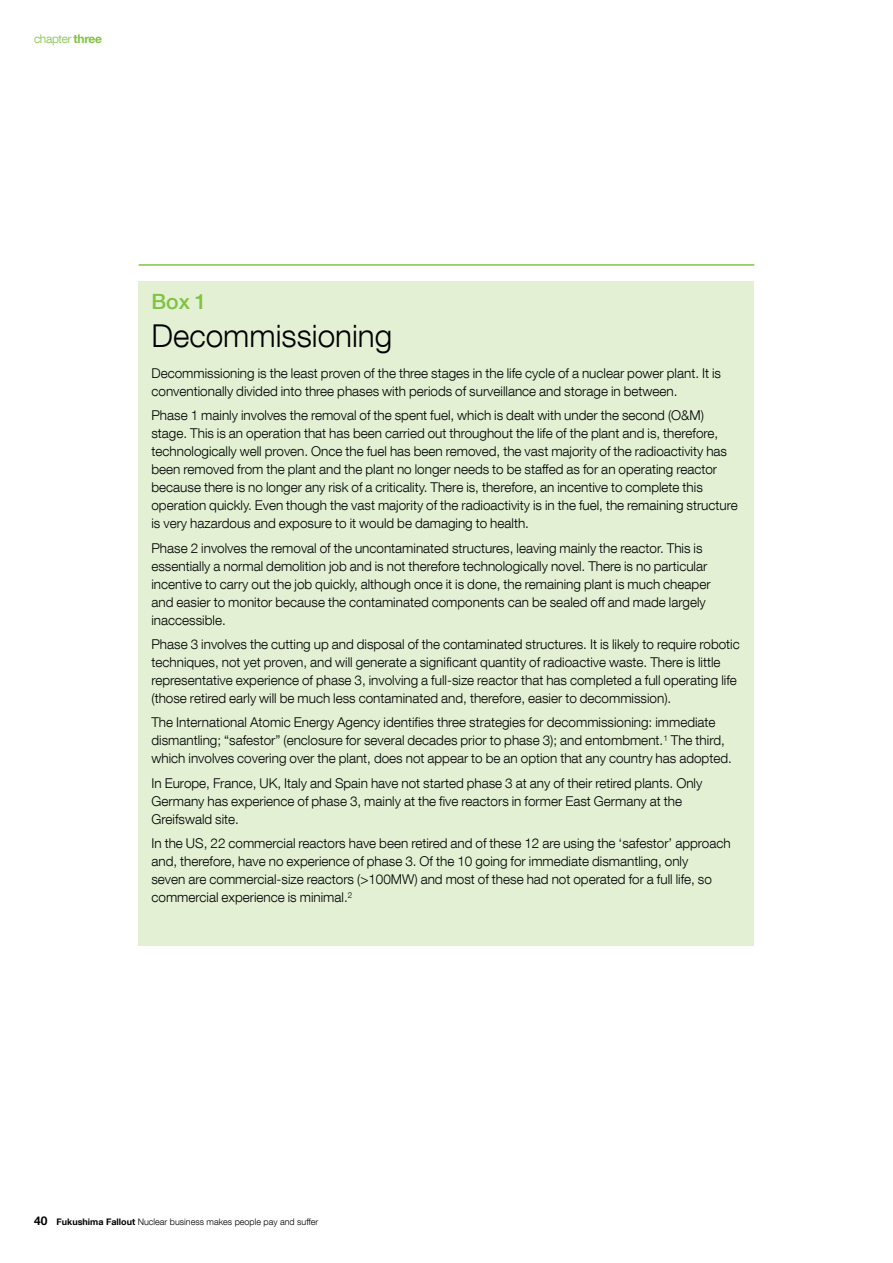
<style>
.page{position:relative;width:893px;height:1263px;background:#fff}
.page>*{position:absolute;margin:0;border:0;box-sizing:border-box;transform-origin:0 0}
.t1{font:300 31.5px "Helvetica Neue LT Com";color:#000}
.t2{font:500 21px "Helvetica Neue LT Com";color:#80c342}
.t3{font:300 13.5px/18px "Helvetica Neue LT Com";color:#000}
.t4{font:300 12px "Helvetica Neue LT Com";letter-spacing:-.025em;color:#80c342}
.t5{font:300 9px "Helvetica Neue LT Com";color:#000}
.s1{font-weight:700}
.s2{font-weight:700;font-size:12px}
</style>
<div class="page">
<hr style="left:139px;top:264px;width:615px;height:2px;background:#80c342">
<div style="left:139px;top:281px;width:615px;height:665px;background:#e3f0d4"></div>
<p class="t4" style="left:34px;top:31px;width:69px">chapter <span class="s1">three</span></p>
<h2 class="t2" style="left:151px;top:289px;width:56px">Box 1</h2>
<h1 class="t1" style="left:151px;top:317px;width:242px">Decommissioning</h1>
<p class="t3" style="left:151px;top:364px;width:571px">Decommissioning is the least proven of the three stages in the life cycle of a nuclear power plant. It is conventionally divided into three phases with periods of surveillance and storage in between.</p>
<p class="t3" style="left:151px;top:406px;width:588px">Phase 1 mainly involves the removal of the spent fuel, which is dealt with under the second (O&amp;M) stage. This is an operation that has been carried out throughout the life of the plant and is, therefore, technologically well proven. Once the fuel has been removed, the vast majority of the radioactivity has been removed from the plant and the plant no longer needs to be staffed as for an operating reactor because there is no longer any risk of a criticality. There is, therefore, an incentive to complete this operation quickly. Even though the vast majority of the radioactivity is in the fuel, the remaining structure is very hazardous and exposure to it would be damaging to health.</p>
<p class="t3" style="left:151px;top:538px;width:561px">Phase 2 involves the removal of the uncontaminated structures, leaving mainly the reactor. This is essentially a normal demolition job and is not therefore technologically novel. There is no particular incentive to carry out the job quickly, although once it is done, the remaining plant is much cheaper and easier to monitor because the contaminated components can be sealed off and made largely inaccessible.</p>
<p class="t3" style="left:151px;top:635px;width:590px">Phase 3 involves the cutting up and disposal of the contaminated structures. It is likely to require robotic techniques, not yet proven, and will generate a significant quantity of radioactive waste. There is little representative experience of phase 3, involving a full-size reactor that has completed a full operating life (those retired early will be much less contaminated and, therefore, easier to decommission).</p>
<p class="t3" style="left:151px;top:713px;width:582px">The International Atomic Energy Agency identifies three strategies for decommissioning: immediate dismantling; “safestor” (enclosure for several decades prior to phase 3); and entombment.<sup>1</sup> The third, which involves covering over the plant, does not appear to be an option that any country has adopted.</p>
<p class="t3" style="left:151px;top:774px;width:552px">In Europe, France, UK, Italy and Spain have not started phase 3 at any of their retired plants. Only<br>Germany has experience of phase 3, mainly at the five reactors in former East Germany at the<br>Greifswald site.</p>
<p class="t3" style="left:151px;top:834px;width:581px">In the US, 22 commercial reactors have been retired and of these 12 are using the ‘safestor’ approach and, therefore, have no experience of phase 3. Of the 10 going for immediate dismantling, only<br>seven are commercial-size reactors (&gt;100MW) and most of these had not operated for a full life, so commercial experience is minimal.<sup>2</sup></p>
<p class="t5" style="left:34px;top:1216px;width:286px"><span class="s2">40</span> <span class="s1">Fukushima Fallout</span> Nuclear business makes people pay and suffer</p>
</div>
